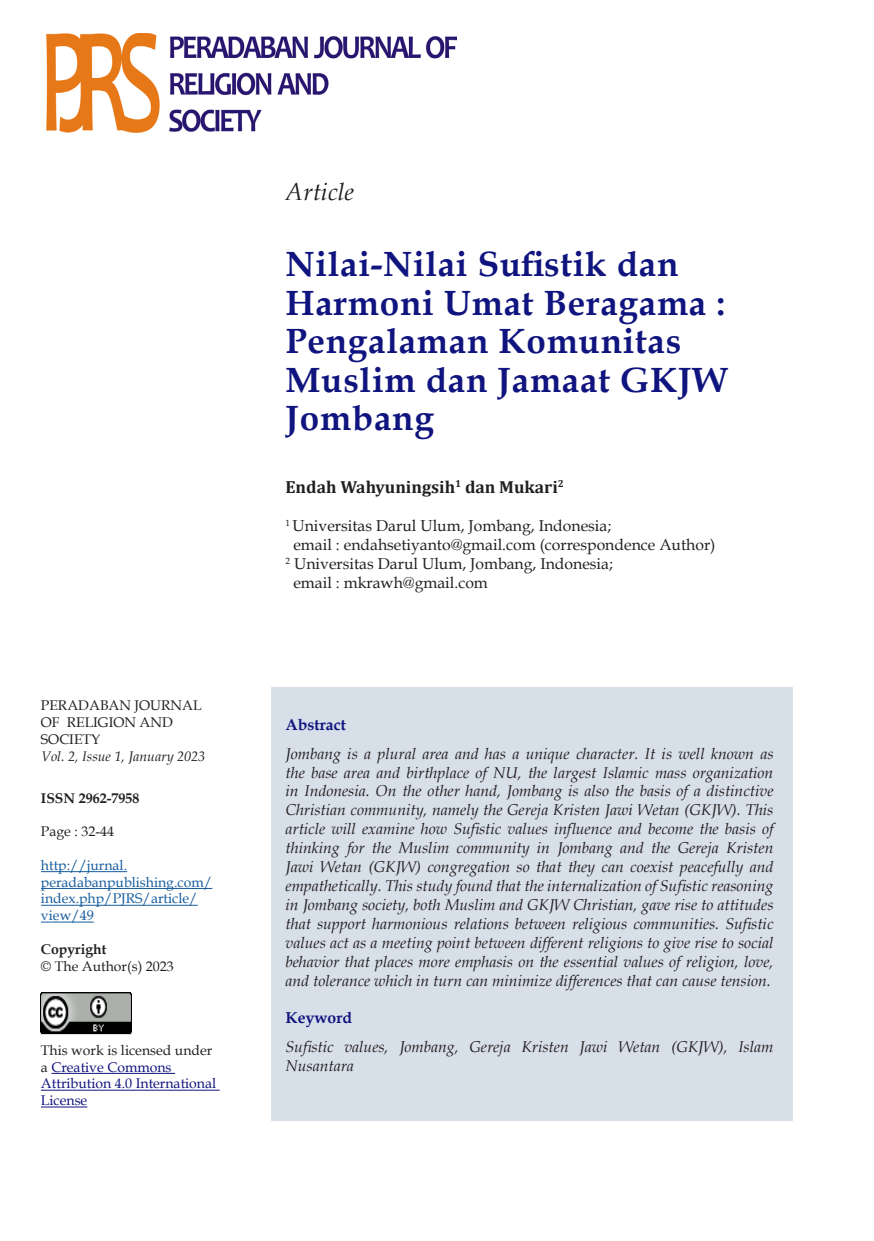
<style>
.page{position:relative;width:874px;height:1241px;background:#fff}
.page>*{position:absolute;margin:0;border:0;box-sizing:border-box;transform-origin:0 0}
.Judul{font:700 35px/38.5px "Book Antiqua";letter-spacing:.02em;color:#10147e}
.t1{font:italic 24.5px "Book Antiqua";color:#231f20}
.t2{font:700 17.5px "Cambria";color:#231f20}
.abstrak{font:italic 15.75px/18.9px "Book Antiqua";color:#231f20;text-align:justify}
.Depan_afiliasi{font:15.75px/18.9px "Book Antiqua";color:#231f20}
.Judul_Abstrak{font:700 15.75px "Book Antiqua";color:#10147e}
.abstrak-2{font:700 15.75px "Book Antiqua";color:#10147e}
.t3{font:14px/16.8px "Book Antiqua";color:#10147e}
.t4{font:14px/16.8px "Book Antiqua";color:#175d9e}
.t5{font:14px/16.8px "Book Antiqua";color:#231f20}
.t6{font:italic 14px "Book Antiqua";color:#231f20}
.t7{font:700 14px "Book Antiqua";color:#231f20}
.s1{color:#231f20}
</style>
<div class="page">
<div style="left:271px;top:687px;width:521px;height:433px;background:#d7dfe9"></div>
<hr style="left:41px;top:871px;width:86px;height:1px;background:#175d9e">
<hr style="left:41px;top:887px;width:171px;height:1px;background:#175d9e">
<hr style="left:41px;top:904px;width:157px;height:1px;background:#175d9e">
<hr style="left:41px;top:921px;width:53px;height:1px;background:#175d9e">
<hr style="left:51px;top:1072px;width:124px;height:1px;background:#10147e">
<hr style="left:41px;top:1089px;width:178px;height:1px;background:#10147e">
<hr style="left:41px;top:1106px;width:46px;height:1px;background:#10147e">
<img style="left:46px;top:33px;width:410px;height:99px">
<div style="left:40px;top:992px;width:92px;height:42px;background:#000"></div>
<img style="left:40px;top:992px;width:92px;height:40px">
<p class="t5" style="left:41px;top:696px;width:162px">PERADABAN JOURNAL<br>OF RELIGION AND<br>SOCIETY</p>
<p class="t6" style="left:41px;top:745px;width:166px">Vol. 2, Issue 1, January 2023</p>
<p class="t7" style="left:41px;top:788px;width:100px">ISSN 2962-7958</p>
<p class="t5" style="left:41px;top:822px;width:75px">Page : 32-44</p>
<p class="t4" style="left:41px;top:856px;width:173px">http://jurnal. peradabanpublishing.com/ index.php/PJRS/article/ view/49</p>
<p class="t7" style="left:41px;top:939px;width:67px">Copyright</p>
<p class="t5" style="left:41px;top:957px;width:134px">© The Author(s) 2023</p>
<p class="t3" style="left:41px;top:1041px;width:177px"><span class="s1">This work is licensed under a</span> Creative Commons<br>Attribution 4.0 International<br>License</p>
<p class="t1" style="left:285px;top:174px;width:70px">Article</p>
<p class="Judul" style="left:285px;top:245px;width:441px">Nilai-Nilai Sufistik dan<br>Harmoni Umat Beragama :</p>
<p class="Judul" style="left:285px;top:322px;width:443px">Pengalaman Komunitas<br>Muslim dan Jamaat GKJW<br>Jombang</p>
<p class="t2" style="left:285px;top:474px;width:280px">Endah Wahyuningsih<sup>1</sup> dan Mukari<sup>2</sup></p>
<p class="Depan_afiliasi" style="left:293px;top:516px;width:423px;text-indent:-8px"><sup>1</sup> Universitas Darul Ulum, Jombang, Indonesia;<br>email : endahsetiyanto@gmail.com (correspondence Author)</p>
<p class="Depan_afiliasi" style="left:293px;top:553px;width:321px;text-indent:-8px"><sup>2</sup> Universitas Darul Ulum, Jombang, Indonesia; email : mkrawh@gmail.com</p>
<p class="Judul_Abstrak" style="left:285px;top:713px;width:62px">Abstract</p>
<p class="abstrak" style="left:285px;top:743px;width:489px">Jombang is a plural area and has a unique character. It is well known as the base area and birthplace of NU, the largest Islamic mass organization in Indonesia. On the other hand, Jombang is also the basis of a distinctive Christian community, namely the Gereja Kristen Jawi Wetan (GKJW). This article will examine how Sufistic values influence and become the basis of thinking for the Muslim community in Jombang and the Gereja Kristen Jawi Wetan (GKJW) congregation so that they can coexist peacefully and empathetically. This study found that the internalization of Sufistic reasoning in Jombang society, both Muslim and GKJW Christian, gave rise to attitudes that support harmonious relations between religious communities. Sufistic values act as a meeting point between different religions to give rise to social behavior that places more emphasis on the essential values of religion, love, and tolerance which in turn can minimize differences that can cause tension.</p>
<p class="abstrak-2" style="left:285px;top:1007px;width:68px">Keyword</p>
<p class="abstrak" style="left:285px;top:1036px;width:489px">Sufistic values, Jombang, Gereja Kristen Jawi Wetan (GKJW), Islam<br>Nusantara</p>
</div>
